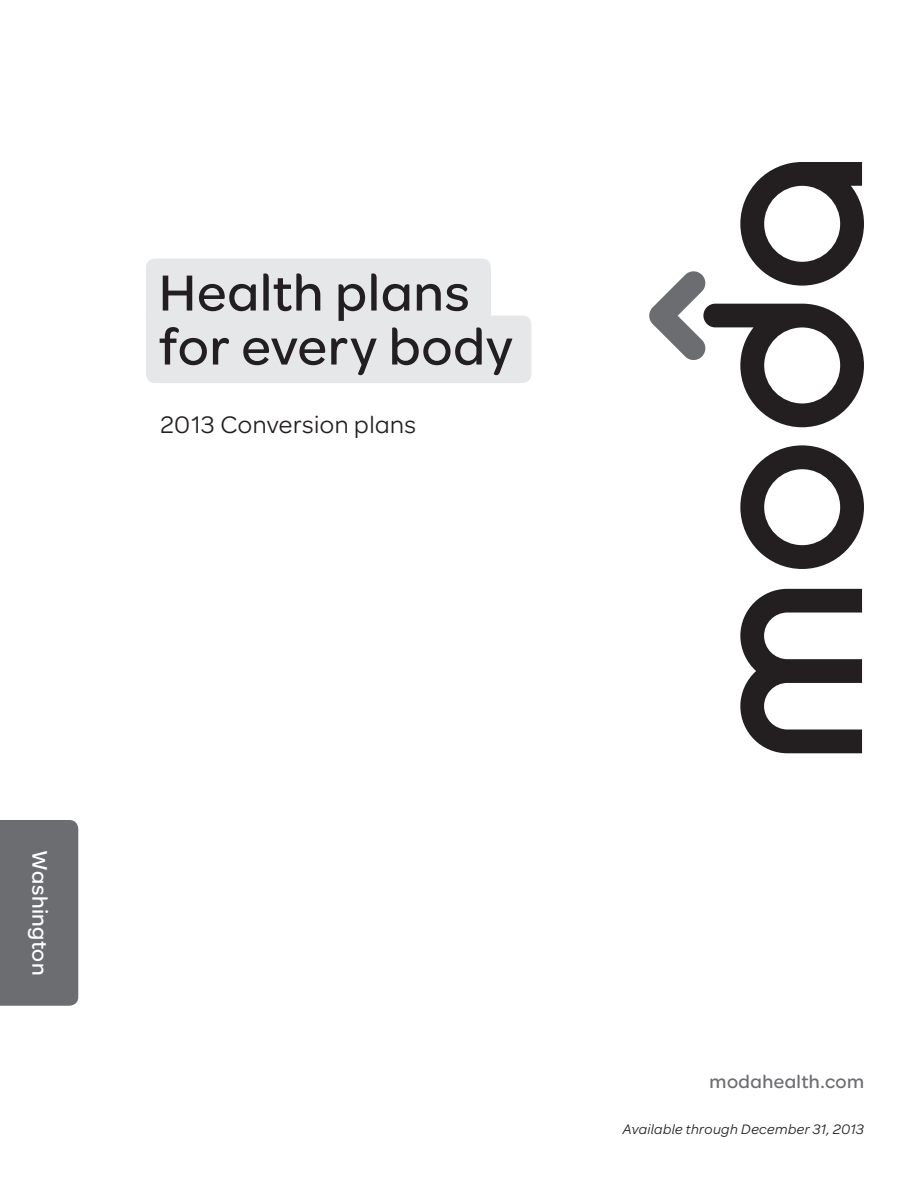
<style>
.page{position:relative;width:918px;height:1188px;background:#fff}
.page>*{position:absolute;margin:0;border:0;box-sizing:border-box;transform-origin:0 0}
.t1{font:54px/54px "Omnes ODS Medium";letter-spacing:.015em;color:#231f20}
.t2{font:25.5px "Omnes ODS Regular";letter-spacing:.02em;color:#231f20}
.t3{font:22.5px "Omnes ODS Medium";letter-spacing:.02em;color:#fff}
.t4{font:19.5px "Omnes ODS Medium";letter-spacing:.025em;color:#6c6d70}
.t5{font:italic 14.7px "Omnes ODS Regular";letter-spacing:.025em;color:#231f20}
</style>
<div class="page">
<div style="left:0;top:820px;width:78px;height:186px;background:#6c6d70"></div>
<svg style="left:740px;top:445px;width:124px;height:124px"></svg>
<svg style="left:740px;top:589px;width:122px;height:164px"></svg>
<svg style="left:649px;top:162px;width:215px;height:265px"></svg>
<div style="left:146px;top:259px;width:385px;height:124px;background:#e6e7e9"></div>
<h1 class="t1" style="left:159px;top:263px;width:355px">Health plans for every body</h1>
<h2 class="t2" style="left:160px;top:407px;width:257px">2013 Conversion plans</h2>
<h3 class="t3" style="left:56px;top:850px;width:126px;rotate:90deg">Washington</h3>
<h3 class="t4" style="left:710px;top:1068px;width:156px">modahealth.com</h3>
<p class="t5" style="left:623px;top:1119px;width:243px">Available through December 31, 2013</p>
</div>
